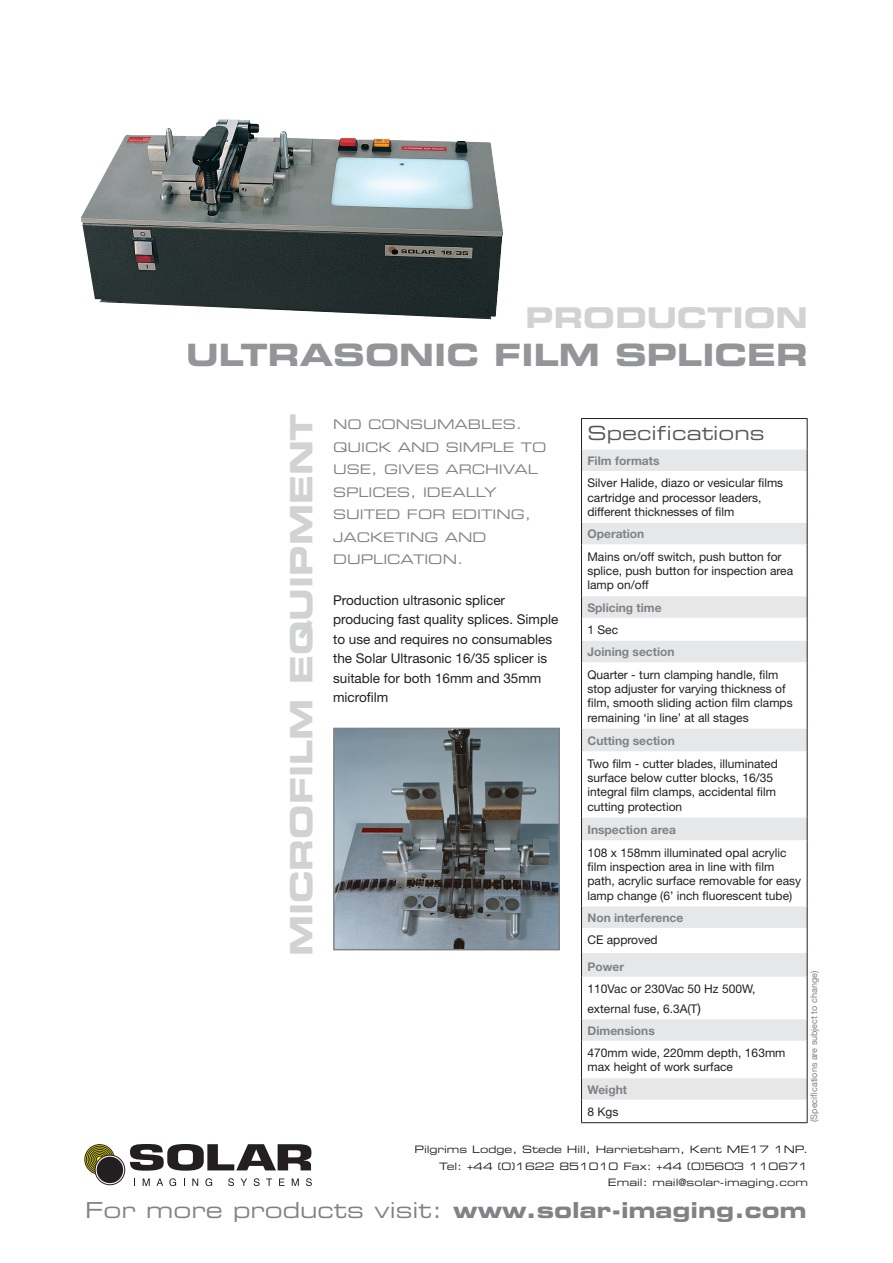
<style>
.page{position:relative;width:893px;height:1263px;background:#fff}
.page>*{position:absolute;margin:0;border:0;box-sizing:border-box;transform-origin:0 0}
.t1{font:30.75px "Eurostile Bold Extended Two";color:#939598}
.t2{font:30.75px "Eurostile Bold Extended Two";color:#d1d2d4}
.t3{font:28.5px "Eurostile Bold Extended Two";color:#d1d2d4}
.t4{font:22.05px "Eurostile Extended Two";color:#808285}
.t5{font:19.5px "Eurostile Extended Two";color:#57585a}
.t6{font:13.5px/19.5px "Helvetica Neue";color:#231f20}
.t7{font:13.2px/22.5px "Eurostile Extended Two";color:#808285}
.t8{font:12px/14.4px "Helvetica Neue";color:#231f20}
.t9{font:700 12px "Helvetica Neue";color:#808285}
.t10{font:10.2px "Eurostile Extended Two";color:#231f20}
.t11{font:9px "Helvetica Neue";color:#808285}
.s1{font-size:13.5px}
.s2{font-family:"Eurostile Bold Extended Two"}
</style>
<div class="page">
<img style="left:81px;top:119px;width:422px;height:200px">
<svg style="left:582px;top:449px;width:225px;height:650px"></svg>
<hr style="left:581px;top:418px;width:226px;height:1px;background:#231f20">
<hr style="left:581px;top:419px;width:1px;height:30px;background:#231f20">
<hr style="left:807px;top:419px;width:1px;height:30px;background:#231f20">
<hr style="left:581px;top:471px;width:1px;height:52px;background:#231f20">
<hr style="left:807px;top:471px;width:1px;height:52px;background:#231f20">
<hr style="left:581px;top:544px;width:1px;height:52px;background:#231f20">
<hr style="left:807px;top:544px;width:1px;height:52px;background:#231f20">
<hr style="left:581px;top:662px;width:1px;height:67px;background:#231f20">
<hr style="left:807px;top:662px;width:1px;height:67px;background:#231f20">
<hr style="left:581px;top:751px;width:1px;height:66px;background:#231f20">
<hr style="left:807px;top:751px;width:1px;height:66px;background:#231f20">
<hr style="left:581px;top:840px;width:1px;height:66px;background:#231f20">
<hr style="left:807px;top:840px;width:1px;height:66px;background:#231f20">
<hr style="left:581px;top:977px;width:1px;height:42px;background:#231f20">
<hr style="left:807px;top:977px;width:1px;height:42px;background:#231f20">
<hr style="left:581px;top:1041px;width:1px;height:37px;background:#231f20">
<hr style="left:807px;top:1041px;width:1px;height:37px;background:#231f20">
<hr style="left:581px;top:1122px;width:226px;height:1px;background:#231f20">
<svg style="left:581px;top:449px;width:1px;height:22px"></svg>
<svg style="left:807px;top:449px;width:1px;height:22px"></svg>
<svg style="left:581px;top:523px;width:1px;height:21px"></svg>
<svg style="left:807px;top:523px;width:1px;height:21px"></svg>
<svg style="left:581px;top:596px;width:1px;height:66px"></svg>
<svg style="left:807px;top:596px;width:1px;height:66px"></svg>
<svg style="left:581px;top:729px;width:1px;height:22px"></svg>
<svg style="left:807px;top:729px;width:1px;height:22px"></svg>
<svg style="left:581px;top:817px;width:1px;height:23px"></svg>
<svg style="left:807px;top:817px;width:1px;height:23px"></svg>
<svg style="left:581px;top:906px;width:1px;height:71px"></svg>
<svg style="left:807px;top:906px;width:1px;height:71px"></svg>
<svg style="left:581px;top:1019px;width:1px;height:22px"></svg>
<svg style="left:807px;top:1019px;width:1px;height:22px"></svg>
<svg style="left:581px;top:1078px;width:1px;height:44px"></svg>
<svg style="left:807px;top:1078px;width:1px;height:44px"></svg>
<img style="left:336px;top:731px;width:221px;height:216px">
<div style="left:333px;top:728px;width:227px;height:222px;border:2px solid #808285"></div>
<svg style="left:85px;top:1144px;width:29px;height:30px"></svg>
<div style="left:84px;top:1144px;width:31px;height:30px;border:1px solid #231f20;border-radius:50%"></div>
<svg style="left:95px;top:1155px;width:30px;height:30px"></svg>
<div style="left:95px;top:1155px;width:30px;height:30px;border:1px solid #231f20;border-radius:50%"></div>
<div style="left:97px;top:1157px;width:26px;height:26px;background:#231f20;border-radius:50%"></div>
<svg style="left:130px;top:1144px;width:181px;height:27px"></svg>
<svg style="left:143px;top:1178px;width:7px;height:8px"></svg>
<svg style="left:157px;top:1178px;width:6px;height:8px"></svg>
<svg style="left:169px;top:1178px;width:7px;height:8px"></svg>
<svg style="left:192px;top:1178px;width:6px;height:8px"></svg>
<svg style="left:205px;top:1178px;width:7px;height:8px"></svg>
<svg style="left:228px;top:1178px;width:6px;height:8px"></svg>
<svg style="left:241px;top:1178px;width:6px;height:8px"></svg>
<svg style="left:254px;top:1178px;width:6px;height:8px"></svg>
<svg style="left:266px;top:1178px;width:6px;height:8px"></svg>
<svg style="left:279px;top:1178px;width:5px;height:8px"></svg>
<svg style="left:292px;top:1178px;width:7px;height:8px"></svg>
<svg style="left:306px;top:1178px;width:6px;height:8px"></svg>
<p class="t3" style="left:526px;top:297px;width:284px">PRODUCTION</p>
<p class="t1" style="left:186px;top:333px;width:623px">ULTRASONIC FILM SPLICER</p>
<p class="t2" style="left:280px;top:956px;width:545px;rotate:-90deg">MICROFILM EQUIPMENT</p>
<p class="t7" style="left:333px;top:413px;width:215px">NO CONSUMABLES.<br>QUICK AND SIMPLE TO<br>USE, GIVES ARCHIVAL<br>SPLICES, IDEALLY<br>SUITED FOR EDITING,<br>JACKETING AND<br>DUPLICATION.</p>
<p class="t6" style="left:333px;top:590px;width:227px">Production ultrasonic splicer producing fast quality splices. Simple to use and requires no consumables the Solar Ultrasonic 16/35 splicer is suitable for both 16mm and 35mm microfilm</p>
<p class="t5" style="left:587px;top:420px;width:179px">Specifications</p>
<p class="t9" style="left:587px;top:453px;width:73px">Film formats</p>
<p class="t8" style="left:587px;top:476px;width:197px">Silver Halide, diazo or vesicular films cartridge and processor leaders, different thicknesses of film</p>
<p class="t9" style="left:587px;top:527px;width:58px">Operation</p>
<p class="t8" style="left:587px;top:549px;width:207px">Mains on/off switch, push button for splice, push button for inspection area lamp on/off</p>
<p class="t9" style="left:587px;top:600px;width:76px">Splicing time</p>
<p class="t8" style="left:587px;top:622px;width:32px">1 Sec</p>
<p class="t9" style="left:587px;top:644px;width:89px">Joining section</p>
<p class="t8" style="left:587px;top:667px;width:207px">Quarter - turn clamping handle, film stop adjuster for varying thickness of film, smooth sliding action film clamps remaining ‘in line’ at all stages</p>
<p class="t9" style="left:587px;top:733px;width:89px">Cutting section</p>
<p class="t8" style="left:587px;top:756px;width:192px">Two film - cutter blades, illuminated surface below cutter blocks, 16/35 integral film clamps, accidental film cutting protection</p>
<p class="t9" style="left:587px;top:822px;width:90px">Inspection area</p>
<p class="t8" style="left:587px;top:845px;width:215px">108 x 158mm illuminated opal acrylic film inspection area in line with film path, acrylic surface removable for easy lamp change (6’ inch fluorescent tube)</p>
<p class="t9" style="left:587px;top:910px;width:97px">Non interference</p>
<p class="t8" style="left:587px;top:932px;width:72px">CE approved</p>
<p class="t9" style="left:587px;top:959px;width:38px">Power</p>
<p class="t8" style="left:587px;top:979px;width:170px;line-height:19.5px">110Vac or 230Vac 50 Hz 500W, external fuse, 6.3A(T<span class="s1">)</span></p>
<p class="t9" style="left:587px;top:1023px;width:69px">Dimensions</p>
<p class="t8" style="left:587px;top:1045px;width:199px">470mm wide, 220mm depth, 163mm max height of work surface</p>
<p class="t9" style="left:587px;top:1082px;width:41px">Weight</p>
<p class="t8" style="left:587px;top:1104px;width:32px">8 Kgs</p>
<p class="t11" style="left:809px;top:1122px;width:152px;rotate:-90deg">(Specifications are subject to change)</p>
<p class="t10" style="left:414px;top:1143px;width:395px">Pilgrims Lodge, Stede Hill, Harrietsham, Kent ME17 1NP.</p>
<p class="t10" style="left:439px;top:1159px;width:370px">Tel: +44 (0)1622 851010 Fax: +44 (0)5603 110671</p>
<p class="t10" style="left:608px;top:1176px;width:202px">Email: mail@solar-imaging.com</p>
<p class="t4" style="left:85px;top:1195px;width:723px">For more products visit: <span class="s2">www.solar-imaging.com</span></p>
</div>
